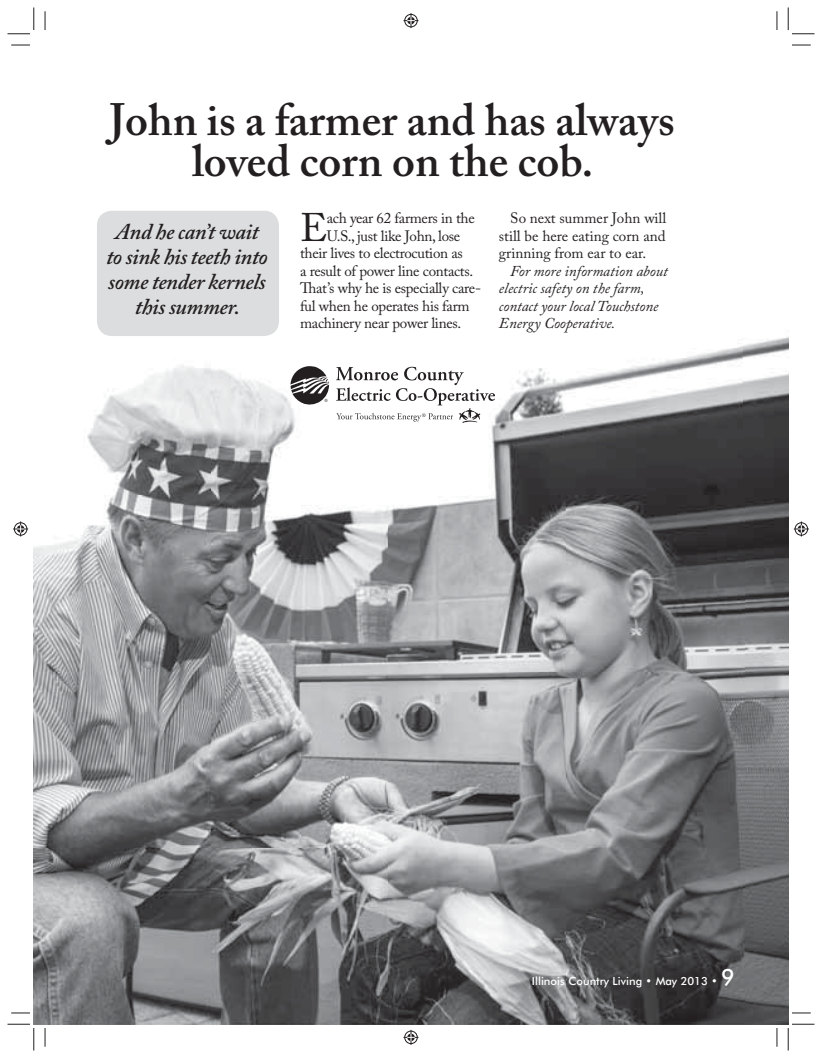
<style>
.page{position:relative;width:822px;height:1058px;background:#fff}
.page>*{position:absolute;margin:0;border:0;box-sizing:border-box;transform-origin:0 0}
.t1{font:600 45px/41.2px "Adobe Caslon Pro";color:#231f20;text-align:center}
.t2{font:39.62px "Adobe Caslon Pro";color:#231f20}
.t3{font:italic 600 22.5px/25px "Adobe Caslon Pro";letter-spacing:-.02em;color:#231f20;text-align:center}
.t4{font:15px/17.5px "Adobe Caslon Pro";letter-spacing:-.02em;color:#231f20;text-align:justify}
.t5{font:italic 15px/17.5px "Adobe Caslon Pro";color:#231f20}
.t6{font:500 11.25px "Futura BT";color:#fff}
.s1{font-size:22.5px}
</style>
<div class="page">
<img style="left:34px;top:325px;width:754px;height:699px">
<div style="left:97px;top:211px;width:182px;height:125px;background:#dcddde;border-radius:15px"></div>
<svg style="left:290px;top:366px;width:39px;height:39px"></svg>
<svg style="left:336px;top:367px;width:159px;height:56px"></svg>
<svg style="left:11px;top:44px;width:19px;height:2px"></svg>
<svg style="left:792px;top:44px;width:18px;height:2px"></svg>
<svg style="left:11px;top:1012px;width:19px;height:1px"></svg>
<svg style="left:792px;top:1012px;width:18px;height:1px"></svg>
<svg style="left:44px;top:11px;width:2px;height:19px"></svg>
<svg style="left:44px;top:1028px;width:2px;height:18px"></svg>
<svg style="left:776px;top:11px;width:1px;height:19px"></svg>
<svg style="left:776px;top:1028px;width:1px;height:18px"></svg>
<svg style="left:8px;top:8px;width:27px;height:27px"></svg>
<svg style="left:8px;top:1024px;width:27px;height:26px"></svg>
<svg style="left:787px;top:8px;width:27px;height:27px"></svg>
<svg style="left:787px;top:1024px;width:27px;height:26px"></svg>
<svg style="left:403px;top:13px;width:15px;height:15px"></svg>
<svg style="left:403px;top:1029px;width:15px;height:15px"></svg>
<svg style="left:13px;top:521px;width:15px;height:15px"></svg>
<svg style="left:793px;top:521px;width:15px;height:15px"></svg>
<h1 class="t1" style="left:109px;top:99px;width:566px">John is a farmer and has always loved corn on the cob.</h1>
<h3 class="t3" style="left:106px;top:218px;width:162px">And he can’t wait to sink his teeth into some tender kernels this summer.</h3>
<h2 class="t2" style="left:300px;top:212px;width:29px">E</h2>
<p class="t4" style="left:326px;top:211px;width:149px">ach year 62 farmers in the</p>
<p class="t4" style="left:326px;top:228px;width:135px">U.S., just like John, lose</p>
<p class="t4" style="left:300px;top:246px;width:164px">their lives to electrocution as</p>
<p class="t4" style="left:300px;top:263px;width:175px">a result of power line contacts.</p>
<p class="t4" style="left:300px;top:281px;width:182px">That’s why he is especially care-</p>
<p class="t4" style="left:300px;top:298px;width:171px">ful when he operates his farm</p>
<p class="t4" style="left:300px;top:316px;width:163px">machinery near power lines.</p>
<p class="t4" style="left:498px;top:211px;width:169px;text-indent:11px">So next summer John will still be here eating corn and grinning from ear to ear.</p>
<p class="t5" style="left:498px;top:262px;width:170px;text-indent:11px">For more information about electric safety on the farm, contact your local Touchstone<br>Energy Cooperative.</p>
<p class="t6" style="left:531px;top:974px;width:204px">Illinois Country Living • May 2013 • <span class="s1">9</span></p>
</div>
